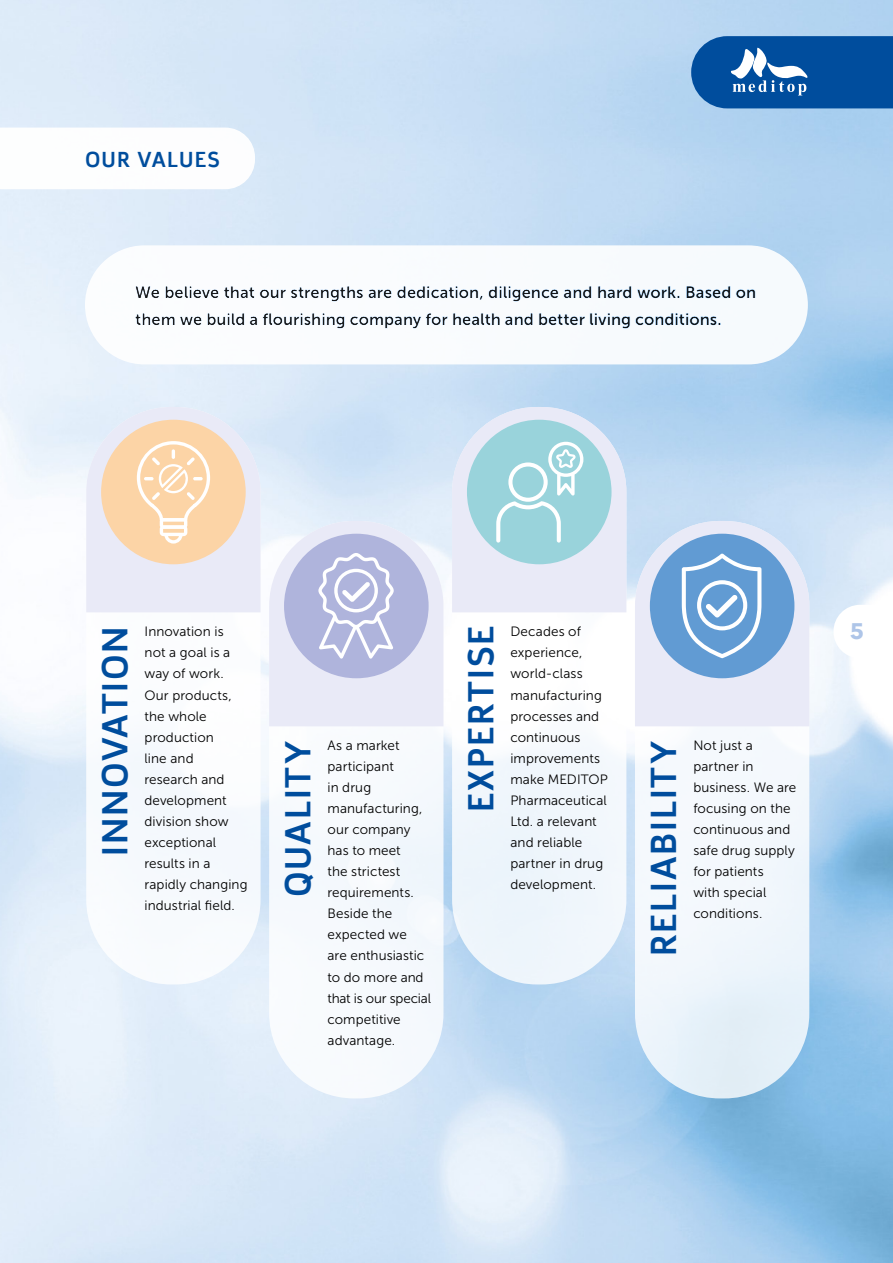
<style>
.page{position:relative;width:893px;height:1263px;background:#fff}
.page>*{position:absolute;margin:0;border:0;box-sizing:border-box;transform-origin:0 0}
.t1{font:37.5px "Argumentum Regular 11";letter-spacing:.055em;color:#004d9d}
.t2{font:22.5px "Argumentum Regular 11";letter-spacing:.055em;color:#004d9d}
.t3{font:700 22.5px "Avenir Next";color:#aec5e8}
.t4{font:16.5px/27px "Museo Sans 700";color:#000}
.t5{font:13.5px/21px "Museo Sans 300";letter-spacing:.005em;color:#000}
</style>
<div class="page">
<img style="left:0;top:0;width:893px;height:1263px">
<svg style="left:691px;top:36px;width:202px;height:72px;background:#1b60a8"></svg>
<svg style="left:833px;top:605px;width:60px;height:53px"></svg>
<svg style="left:0;top:128px;width:255px;height:61px"></svg>
<div style="left:86px;top:407px;width:175px;height:577px;background:#fff;border-radius:85px"></div>
<svg style="left:86px;top:407px;width:175px;height:205px;background:#f1e2d6"></svg>
<div style="left:269px;top:521px;width:174px;height:577px;background:#f6fafd;border-radius:85px"></div>
<svg style="left:269px;top:521px;width:174px;height:205px"></svg>
<div style="left:452px;top:407px;width:174px;height:577px;background:linear-gradient(to right,#f4f9fd,#f6fafd);border-radius:85px"></div>
<svg style="left:452px;top:407px;width:174px;height:205px;background:#c5e0eb"></svg>
<div style="left:635px;top:521px;width:174px;height:577px;background:linear-gradient(to right,#f3f8fc,#ecf4fb);border-radius:85px"></div>
<svg style="left:635px;top:521px;width:174px;height:205px;background:#b0cae8"></svg>
<div style="left:85px;top:245px;width:723px;height:119px;background:#fff;border-radius:60px"></div>
<p class="t2" style="left:85px;top:146px;width:136px">OUR VALUES</p>
<p class="t4" style="left:135px;top:278px;width:623px">We believe that our strengths are dedication, diligence and hard work. Based on them we build a flourishing company for health and better living conditions.</p>
<p class="t1" style="left:92px;top:856px;width:231px;rotate:-90deg">INNOVATION</p>
<p class="t5" style="left:145px;top:621px;width:105px">Innovation is not a goal is a way of work.<br>Our products, the whole production<br>line and research and development division show exceptional results in a rapidly changing industrial field.</p>
<p class="t1" style="left:458px;top:812px;width:188px;rotate:-90deg">EXPERTISE</p>
<p class="t5" style="left:510px;top:621px;width:99px">Decades of experience, world-class manufacturing processes and continuous improvements make MEDITOP<br>Pharmaceutical<br>Ltd. a relevant and reliable partner in drug development.</p>
<p class="t1" style="left:275px;top:897px;width:159px;rotate:-90deg">QUALITY</p>
<p class="t1" style="left:641px;top:956px;width:217px;rotate:-90deg">RELIABILITY</p>
<p class="t5" style="left:327px;top:735px;width:105px">As a market participant<br>in drug manufacturing, our company has to meet<br>the strictest requirements.<br>Beside the expected we<br>are enthusiastic to do more and that is our special competitive advantage.</p>
<p class="t5" style="left:693px;top:735px;width:105px">Not just a partner in business. We are focusing on the continuous and safe drug supply for patients<br>with special conditions.</p>
<h2 class="t3" style="left:850px;top:612px;width:16px">5</h2>
</div>
